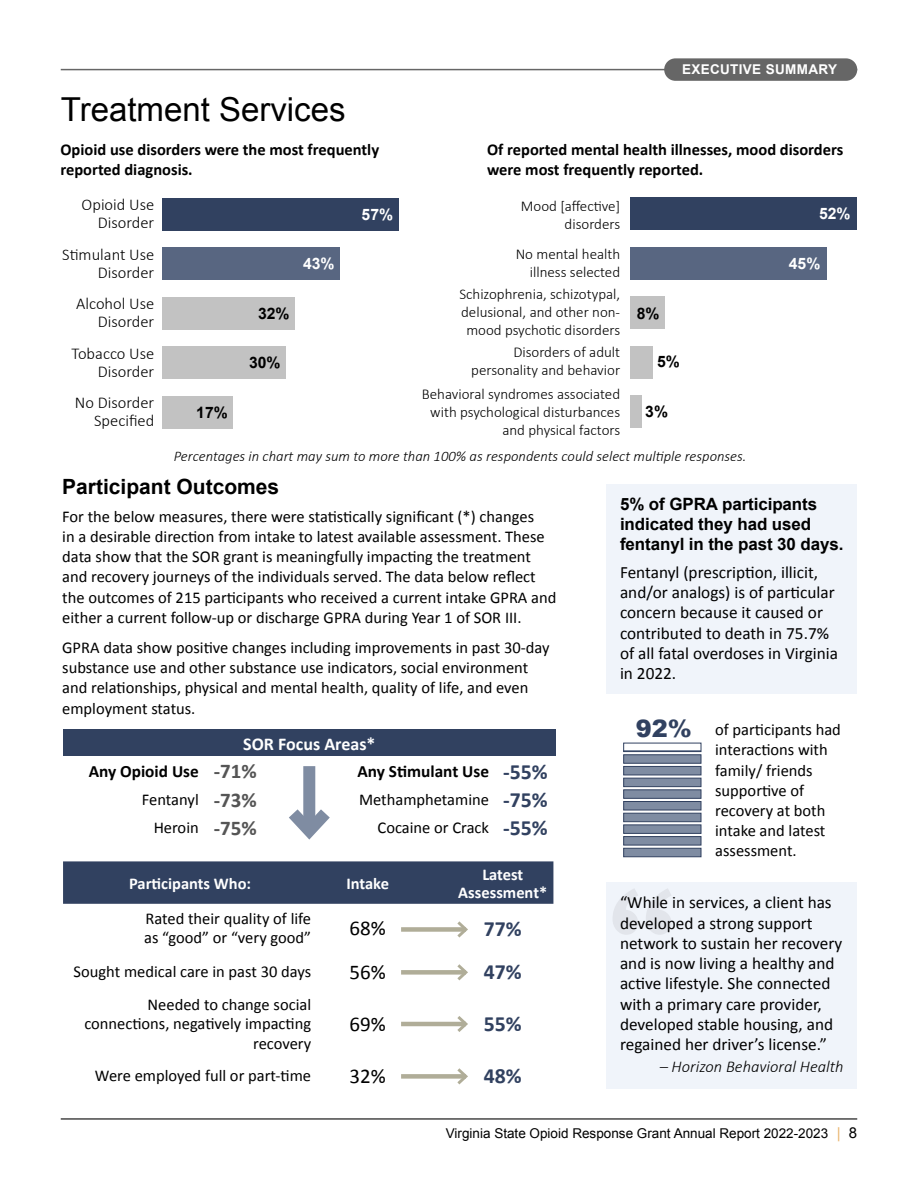
<style>
.page{position:relative;width:918px;height:1188px;background:#fff}
.page>*{position:absolute;margin:0;border:0;box-sizing:border-box;transform-origin:0 0}
.t1{font:33px "Arial";color:#000}
.t2{font:900 24px "Arial";color:#314160}
.t3{font:700 21.75px "Calibri";color:#314160}
.t4{font:700 21px "Arial";color:#000}
.t5{font:21px "Calibri";color:#000}
.t6{font:700 18px "Calibri";color:#fff}
.t7{font:17.25px/20.2px "Calibri";color:#000}
.t8{font:700 17.25px "Calibri";color:#000}
.t9{font:700 16.95px/20.4px "Arial";letter-spacing:-.005em;color:#000}
.t10{font:16.5px/20.2px "Calibri";color:#000}
.t11{font:700 16.5px/20.2px "Calibri";color:#000}
.t12{font:300 16.5px/18px "Calibri";color:#000;text-align:right}
.t13{font:700 16.5px/18px "Calibri";color:#fff;text-align:center}
.t14{font:italic 300 16.5px "Calibri";color:#000}
.t15{font:700 15.75px "Arial";color:#000}
.t16{font:700 15.75px "Arial";color:#fff}
.t17{font:300 15px/18px "Calibri";color:#000;text-align:right}
.t18{font:italic 300 14.7px "Calibri";color:#000}
.t19{font:13.5px "Arial";color:#000}
.t20{font:700 13.5px "Arial";letter-spacing:.025em;color:#fff}
.s1{font-size:21px;color:#555}
.s2{font-size:21.75px;color:#314160}
.s3{font-weight:700;font-size:21px;color:#555}
.s4{font-weight:700;font-size:21.75px;color:#314160}
.s5{font-size:15px;color:#eab66f}
.s6{font-size:15px}
</style>
<div class="page">
<hr style="left:61px;top:1118px;width:796px;height:2px;background:#666">
<hr style="left:61px;top:69px;width:796px;height:1px;background:#666">
<div style="left:664px;top:58px;width:193px;height:23px;background:#666;border-radius:11px"></div>
<div style="left:63px;top:861px;width:490px;height:43px;background:#314160"></div>
<div style="left:63px;top:729px;width:493px;height:27px;background:#314160"></div>
<div style="left:607px;top:882px;width:250px;height:206px;background:#f0f4fa"></div>
<div style="left:607px;top:484px;width:250px;height:209px;background:#f0f4fa"></div>
<svg style="left:613px;top:888px;width:59px;height:47px"></svg>
<div style="left:401px;top:927px;width:65px;height:5px;background:#b0ad98"></div>
<svg style="left:454px;top:921px;width:14px;height:17px"></svg>
<div style="left:401px;top:970px;width:65px;height:5px;background:#b0ad98"></div>
<svg style="left:454px;top:964px;width:14px;height:17px"></svg>
<hr style="left:401px;top:1022px;width:65px;height:4px;background:#b0ad98">
<svg style="left:454px;top:1016px;width:14px;height:16px"></svg>
<div style="left:401px;top:1074px;width:65px;height:5px;background:#b0ad98"></div>
<svg style="left:454px;top:1068px;width:14px;height:17px"></svg>
<div style="left:303px;top:766px;width:12px;height:65px;background:#7f8ca2"></div>
<svg style="left:289px;top:797px;width:41px;height:43px"></svg>
<div style="left:623px;top:848px;width:78px;height:9px;background:#7f8ca2;border:1px solid #314160"></div>
<div style="left:623px;top:801px;width:78px;height:9px;background:#7f8ca2;border:1px solid #314160"></div>
<div style="left:623px;top:825px;width:78px;height:9px;background:#7f8ca2;border:1px solid #314160"></div>
<div style="left:623px;top:778px;width:78px;height:9px;background:#7f8ca2;border:1px solid #314160"></div>
<div style="left:623px;top:754px;width:78px;height:10px;background:#7f8ca2;border:1px solid #314160"></div>
<div style="left:623px;top:836px;width:78px;height:9px;background:#7f8ca2;border:1px solid #314160"></div>
<div style="left:623px;top:789px;width:78px;height:10px;background:#7f8ca2;border:1px solid #314160"></div>
<div style="left:623px;top:813px;width:78px;height:9px;background:#7f8ca2;border:1px solid #314160"></div>
<div style="left:623px;top:766px;width:78px;height:9px;background:#7f8ca2;border:1px solid #314160"></div>
<div style="left:623px;top:743px;width:78px;height:9px;border:1px solid #314160"></div>
<div style="left:162px;top:198px;width:237px;height:32px;background:#314160"></div>
<div style="left:162px;top:247px;width:178px;height:33px;background:#586681"></div>
<div style="left:162px;top:297px;width:133px;height:32px;background:#c2c2c2"></div>
<div style="left:162px;top:346px;width:124px;height:33px;background:#c2c2c2"></div>
<div style="left:162px;top:396px;width:71px;height:32px;background:#c2c2c2"></div>
<div style="left:630px;top:395px;width:12px;height:33px;background:#c2c2c2"></div>
<div style="left:630px;top:346px;width:23px;height:33px;background:#c2c2c2"></div>
<div style="left:630px;top:296px;width:35px;height:33px;background:#c2c2c2"></div>
<div style="left:630px;top:247px;width:196px;height:33px;background:#586681"></div>
<div style="left:630px;top:198px;width:226px;height:32px;background:#314160"></div>
<h1 class="t1" style="left:61px;top:88px;width:286px">Treatment Services</h1>
<p class="t20" style="left:682px;top:61px;width:156px">EXECUTIVE SUMMARY</p>
<p class="t11" style="left:60px;top:139px;width:320px">Opioid use disorders were the most frequently reported diagnosis.</p>
<p class="t11" style="left:487px;top:139px;width:358px">Of reported mental health illnesses, mood disorders were most frequently reported.</p>
<p class="t16" style="left:819px;top:203px;width:33px">52%</p>
<p class="t16" style="left:789px;top:253px;width:33px">45%</p>
<p class="t15" style="left:637px;top:303px;width:24px">8%</p>
<p class="t12" style="left:82px;top:196px;width:74px">Opioid Use<br>Disorder</p>
<p class="t12" style="left:62px;top:245px;width:94px">Stimulant Use<br>Disorder</p>
<p class="t12" style="left:76px;top:295px;width:79px">Alcohol Use<br>Disorder</p>
<p class="t12" style="left:72px;top:344px;width:84px">Tobacco Use<br>Disorder</p>
<p class="t12" style="left:75px;top:394px;width:81px">No Disorder<br>Specified</p>
<p class="t17" style="left:521px;top:196px;width:101px">Mood [affective] disorders</p>
<p class="t17" style="left:516px;top:245px;width:106px">No mental health illness selected</p>
<p class="t17" style="left:459px;top:285px;width:162px;text-align:center">Schizophrenia, schizotypal, delusional, and other non&shy;mood psychotic disorders</p>
<p class="t17" style="left:471px;top:343px;width:150px">Disorders of adult personality and behavior</p>
<p class="t17" style="left:422px;top:385px;width:200px">Behavioral syndromes associated with psychological disturbances and physical factors</p>
<p class="t18" style="left:174px;top:447px;width:574px">Percentages in chart may sum to more than 100% as respondents could select multiple responses.</p>
<p class="t16" style="left:362px;top:204px;width:33px">57%</p>
<p class="t16" style="left:303px;top:253px;width:33px">43%</p>
<p class="t15" style="left:258px;top:303px;width:33px">32%</p>
<p class="t15" style="left:249px;top:352px;width:33px">30%</p>
<p class="t15" style="left:657px;top:351px;width:24px">5%</p>
<p class="t15" style="left:645px;top:401px;width:24px">3%</p>
<p class="t15" style="left:196px;top:402px;width:33px">17%</p>
<p class="t4" style="left:62px;top:473px;width:219px">Participant Outcomes</p>
<p class="t10" style="left:62px;top:506px;width:496px">For the below measures, there were statistically significant (*) changes<br>in a desirable direction from intake to latest available assessment. These data show that the SOR grant is meaningfully impacting the treatment and recovery journeys of the individuals served. The data below reflect the outcomes of 215 participants who received a current intake GPRA and either a current follow-up or discharge GPRA during Year 1 of SOR III.</p>
<p class="t10" style="left:62px;top:637px;width:489px">GPRA data show positive changes including improvements in past 30-day substance use and other substance use indicators, social environment and relationships, physical and mental health, quality of life, and even employment status.</p>
<p class="t6" style="left:243px;top:731px;width:134px">SOR Focus Areas*</p>
<p class="t8" style="left:89px;top:759px;width:170px">Any Opioid Use <span class="s1">-71%</span></p>
<p class="t8" style="left:357px;top:759px;width:192px">Any Stimulant Use <span class="s2">-55%</span></p>
<p class="t10" style="left:142px;top:789px;width:116px">Fentanyl <span class="s3">-73%</span></p>
<p class="t10" style="left:359px;top:789px;width:190px">Methamphetamine <span class="s4">-75%</span></p>
<p class="t10" style="left:154px;top:817px;width:105px">Heroin <span class="s3">-75%</span></p>
<p class="t10" style="left:378px;top:817px;width:172px">Cocaine or Crack <span class="s4">-55%</span></p>
<p class="t13" style="left:129px;top:874px;width:124px">Participants Who:</p>
<p class="t13" style="left:347px;top:874px;width:44px">Intake</p>
<p class="t13" style="left:458px;top:865px;width:91px">Latest<br>Assessment*</p>
<p class="t10" style="left:144px;top:908px;width:168px;line-height:19.5px">Rated their quality of life as “good” or “very good”</p>
<p class="t5" style="left:350px;top:914px;width:38px">68%</p>
<h3 class="t3" style="left:484px;top:913px;width:39px">77%</h3>
<p class="t10" style="left:74px;top:961px;width:239px">Sought medical care in past 30 days</p>
<p class="t5" style="left:350px;top:958px;width:38px">56%</p>
<h3 class="t3" style="left:484px;top:957px;width:39px">47%</h3>
<p class="t10" style="left:84px;top:994px;width:228px;line-height:19.5px;text-align:right">Needed to change social connections, negatively impacting recovery</p>
<p class="t5" style="left:350px;top:1010px;width:38px">69%</p>
<h3 class="t3" style="left:484px;top:1009px;width:39px">55%</h3>
<p class="t10" style="left:95px;top:1065px;width:218px">Were employed full or part-time</p>
<p class="t5" style="left:350px;top:1061px;width:38px">32%</p>
<h3 class="t3" style="left:484px;top:1061px;width:39px">48%</h3>
<p class="t9" style="left:620px;top:494px;width:225px">5% of GPRA participants indicated they had used fentanyl in the past 30 days.</p>
<p class="t7" style="left:620px;top:561px;width:219px">Fentanyl (prescription, illicit, and/or analogs) is of particular concern because it caused or contributed to death in 75.7% of all fatal overdoses in Virginia in 2022.</p>
<h2 class="t2" style="left:636px;top:711px;width:58px">92%</h2>
<p class="t10" style="left:715px;top:719px;width:127px">of participants had interactions with family/ friends supportive of recovery at both intake and latest assessment.</p>
<p class="t7" style="left:620px;top:892px;width:224px">“While in services, a client has developed a strong support network to sustain her recovery and is now living a healthy and active lifestyle. She connected with a primary care provider, developed stable housing, and regained her driver’s license.”</p>
<p class="t14" style="left:660px;top:1056px;width:185px">– Horizon Behavioral Health</p>
<p class="t19" style="left:446px;top:1124px;width:413px">Virginia State Opioid Response Grant Annual Report 2022-2023 <span class="s5">|</span> <span class="s6">8</span></p>
</div>
